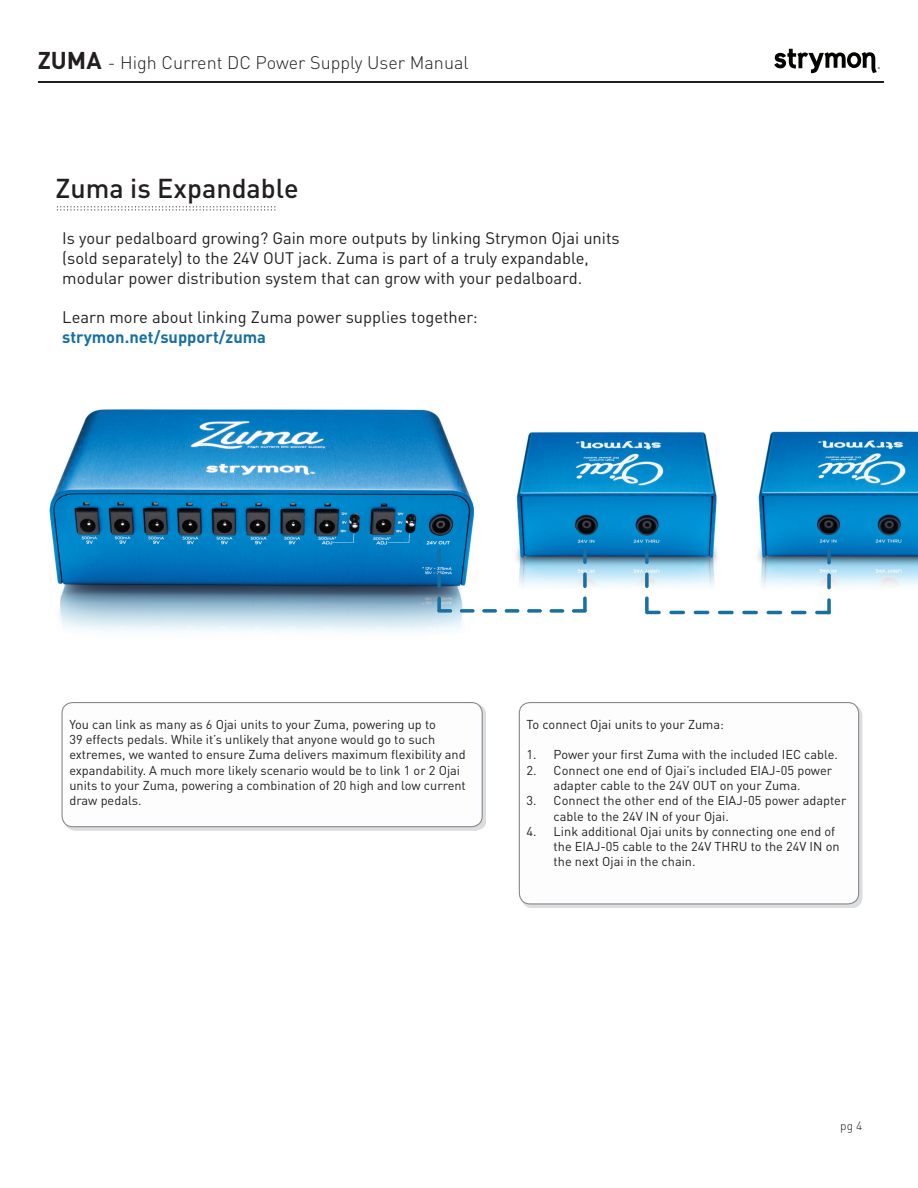
<style>
.page{position:relative;width:918px;height:1188px;background:#fff}
.page>*{position:absolute;margin:0;border:0;box-sizing:border-box;transform-origin:0 0}
.t1{font:500 27px "DINOT";color:#231f20}
.t2{font:300 18px "DINOT";color:#231f20}
.t3{font:16.5px/19.8px "DINOT";color:#231f20}
.t4{font:700 16.5px "DINOT";color:#176fa2}
.t5{font:12.75px/15.3px "DINOT";color:#231f20}
.t6{font:300 12px "DINOT";color:#231f20}
.t7{font:5.55px "Myriad Pro";color:#040503}
.s1{font-weight:700;font-size:24px}
</style>
<div class="page">
<hr style="left:38px;top:81px;width:845px;height:2px;background:#231f20">
<svg style="left:774px;top:49px;width:103px;height:24px"></svg>
<img style="left:49px;top:409px;width:457px;height:224px">
<svg style="left:57px;top:206px;width:218px;height:4px"></svg>
<img style="left:745px;top:431px;width:173px;height:184px">
<img style="left:516px;top:432px;width:229px;height:183px">
<hr style="left:645px;top:611px;width:16px;height:3px;background:#176fa2;border-radius:2px">
<hr style="left:669px;top:611px;width:16px;height:3px;background:#176fa2;border-radius:2px">
<hr style="left:694px;top:611px;width:15px;height:3px;background:#176fa2;border-radius:2px">
<hr style="left:718px;top:611px;width:16px;height:3px;background:#176fa2;border-radius:2px">
<hr style="left:742px;top:611px;width:16px;height:3px;background:#176fa2;border-radius:2px">
<hr style="left:767px;top:611px;width:15px;height:3px;background:#176fa2;border-radius:2px">
<hr style="left:791px;top:611px;width:16px;height:3px;background:#176fa2;border-radius:2px">
<hr style="left:815px;top:611px;width:16px;height:3px;background:#176fa2;border-radius:2px">
<svg style="left:437px;top:609px;width:15px;height:4px"></svg>
<svg style="left:460px;top:609px;width:15px;height:4px"></svg>
<svg style="left:482px;top:609px;width:15px;height:4px"></svg>
<svg style="left:505px;top:609px;width:14px;height:4px"></svg>
<svg style="left:527px;top:609px;width:15px;height:4px"></svg>
<svg style="left:550px;top:609px;width:14px;height:4px"></svg>
<svg style="left:572px;top:609px;width:15px;height:4px"></svg>
<svg style="left:645px;top:548px;width:4px;height:16px"></svg>
<svg style="left:645px;top:572px;width:4px;height:16px"></svg>
<svg style="left:645px;top:597px;width:4px;height:15px"></svg>
<hr style="left:437px;top:548px;width:4px;height:16px;background:#176fa2;border-radius:2px">
<hr style="left:437px;top:572px;width:4px;height:16px;background:#176fa2;border-radius:2px">
<svg style="left:437px;top:597px;width:4px;height:15px"></svg>
<svg style="left:827px;top:548px;width:4px;height:16px"></svg>
<svg style="left:827px;top:573px;width:4px;height:16px"></svg>
<svg style="left:827px;top:598px;width:4px;height:16px"></svg>
<svg style="left:583px;top:548px;width:4px;height:16px"></svg>
<svg style="left:583px;top:572px;width:4px;height:16px"></svg>
<svg style="left:583px;top:597px;width:4px;height:15px"></svg>
<img style="left:67px;top:707px;width:419px;height:123px">
<svg style="left:62px;top:702px;width:421px;height:125px"></svg>
<img style="left:525px;top:708px;width:337px;height:200px">
<svg style="left:519px;top:702px;width:340px;height:203px"></svg>
<h2 class="t2" style="left:38px;top:51px;width:432px"><span class="s1">ZUMA</span> - High Current DC Power Supply User Manual</h2>
<h1 class="t1" style="left:56px;top:171px;width:245px">Zuma is Expandable</h1>
<p class="t3" style="left:62px;top:228px;width:559px">Is your pedalboard growing? Gain more outputs by linking Strymon Ojai units (sold separately) to the 24V OUT jack. Zuma is part of a truly expandable, modular power distribution system that can grow with your pedalboard.</p>
<p class="t3" style="left:62px;top:307px;width:417px">Learn more about linking Zuma power supplies together:</p>
<p class="t4" style="left:62px;top:326px;width:205px">strymon.net/support/zuma</p>
<p class="t7" style="left:878px;top:66px;width:4px">®</p>
<p class="t5" style="left:69px;top:716px;width:398px">You can link as many as 6 Ojai units to your Zuma, powering up to<br>39 effects pedals. While it’s unlikely that anyone would go to such extremes, we wanted to ensure Zuma delivers maximum flexibility and expandability. A much more likely scenario would be to link 1 or 2 Ojai units to your Zuma, powering a combination of 20 high and low current draw pedals.</p>
<p class="t5" style="left:527px;top:716px;width:199px">To connect Ojai units to your Zuma:</p>
<p class="t5" style="left:527px;top:747px;width:313px">1. Power your first Zuma with the included IEC cable.</p>
<p class="t5" style="left:527px;top:762px;width:307px;text-align:center">2. Connect one end of Ojai’s included EIAJ-05 power adapter cable to the 24V OUT on your Zuma.</p>
<p class="t5" style="left:554px;top:793px;width:294px;text-indent:-27px">3. Connect the other end of the EIAJ-05 power adapter cable to the 24V IN of your Ojai.</p>
<p class="t5" style="left:554px;top:823px;width:288px;text-indent:-27px">4. Link additional Ojai units by connecting one end of the EIAJ-05 cable to the 24V THRU to the 24V IN on the next Ojai in the chain.</p>
<p class="t6" style="left:840px;top:1119px;width:24px">pg 4</p>
</div>
